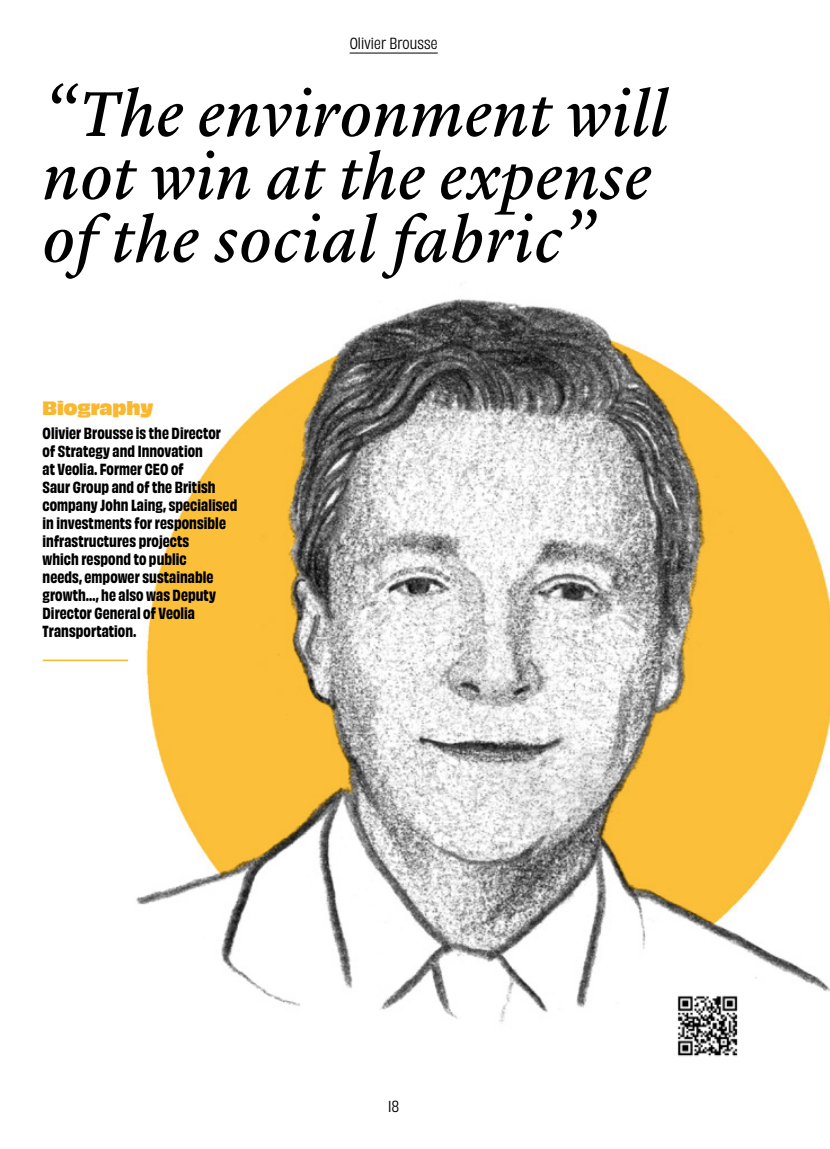
<style>
.page{position:relative;width:830px;height:1149px;background:#fff}
.page>*{position:absolute;margin:0;border:0;box-sizing:border-box;transform-origin:0 0}
.t1{font:italic 65.55px/62.8px "Lyon Text Regular No.2";letter-spacing:.005em;color:#000}
.t2{font:18px "Obviously Blck";letter-spacing:-.005em;color:#fab830}
.t3{font:700 15px/18px "Obviously Narw";letter-spacing:.005em;color:#000}
.t4{font:15px "Obviously Narw";letter-spacing:.01em;color:#000}
</style>
<div class="page">
<img style="left:71px;top:284px;width:758px;height:739px">
<hr style="left:349px;top:53px;width:88px;height:1px;background:#000">
<hr style="left:43px;top:659px;width:84px;height:2px;background:#fab830">
<img style="left:670px;top:988px;width:74px;height:69px">
<p class="t4" style="left:349px;top:32px;width:89px">Olivier Brousse</p>
<h1 class="t1" style="left:43px;top:77px;width:627px">“The environment will not win at the expense of the social fabric”</h1>
<p class="t2" style="left:43px;top:393px;width:112px">Biography</p>
<p class="t3" style="left:43px;top:422px;width:196px">Olivier Brousse is the Director of Strategy and Innovation<br>at Veolia. Former CEO of<br>Saur Group and of the British company John Laing, specialised in investments for responsible infrastructures projects<br>which respond to public<br>needs, empower sustainable growth…, he also was Deputy<br>Director General of Veolia<br>Transportation.</p>
<p class="t4" style="left:388px;top:1095px;width:12px">18</p>
</div>
